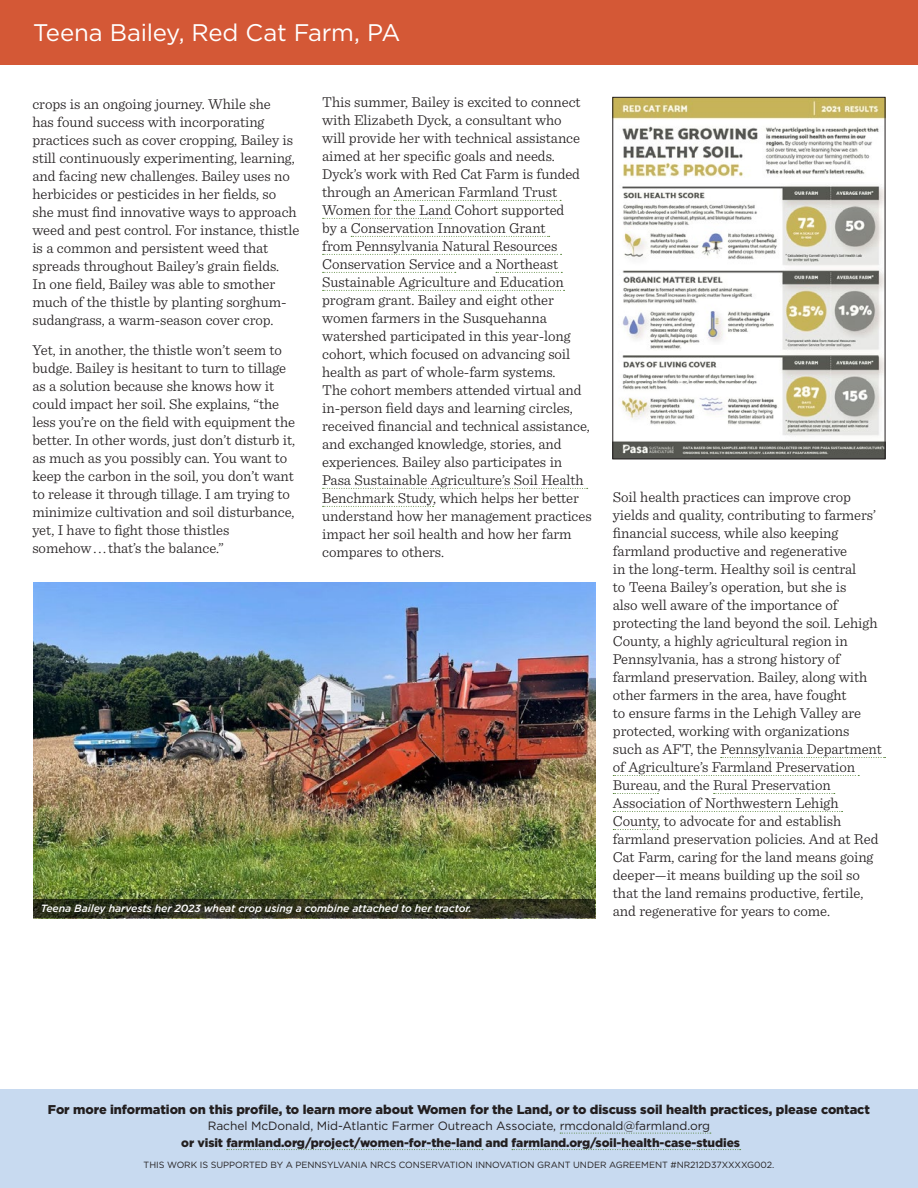
<style>
.page{position:relative;width:918px;height:1188px;background:#fff}
.page>*{position:absolute;margin:0;border:0;box-sizing:border-box;transform-origin:0 0}
.t1{font:24px "Gotham";letter-spacing:-.01em;color:#fff}
.t2{font:300 15px/18px "Sentinel";letter-spacing:-.005em;color:#231f20}
.t3{font:900 12.75px "Gotham";letter-spacing:-.005em;color:#231f20}
.t4{font:900 12px "Gotham";letter-spacing:-.005em;color:#231f20}
.t5{font:12px "Gotham";letter-spacing:-.005em;color:#231f20}
.t6{font:italic 500 10.5px "Gotham";letter-spacing:-.01em;color:#fff}
.t7{font:9px "Gotham";letter-spacing:-.005em;color:#231f20}
.s1{font-weight:400;font-size:12px}
</style>
<div class="page">
<div style="left:0;top:1090px;width:918px;height:98px;background:#c8daf0"></div>
<div style="left:0;top:0;width:918px;height:65px;background:#d45836"></div>
<svg style="left:560px;top:1133px;width:151px;height:1px"></svg>
<svg style="left:227px;top:1149px;width:256px;height:1px"></svg>
<svg style="left:512px;top:1149px;width:229px;height:1px"></svg>
<img style="left:615px;top:99px;width:268px;height:358px">
<div style="left:613px;top:97px;width:272px;height:362px;border:1px solid #231f20"></div>
<svg style="left:394px;top:200px;width:167px;height:1px"></svg>
<svg style="left:323px;top:218px;width:129px;height:1px"></svg>
<svg style="left:351px;top:236px;width:199px;height:1px"></svg>
<svg style="left:323px;top:254px;width:239px;height:1px"></svg>
<svg style="left:323px;top:272px;width:133px;height:1px"></svg>
<svg style="left:496px;top:272px;width:66px;height:1px"></svg>
<svg style="left:323px;top:290px;width:242px;height:1px"></svg>
<svg style="left:323px;top:488px;width:265px;height:1px"></svg>
<svg style="left:323px;top:506px;width:111px;height:1px"></svg>
<svg style="left:721px;top:757px;width:165px;height:1px"></svg>
<svg style="left:613px;top:775px;width:246px;height:1px"></svg>
<svg style="left:613px;top:793px;width:45px;height:1px"></svg>
<svg style="left:714px;top:793px;width:121px;height:1px"></svg>
<svg style="left:613px;top:811px;width:230px;height:1px"></svg>
<svg style="left:613px;top:829px;width:45px;height:1px"></svg>
<img style="left:33px;top:582px;width:562px;height:317px">
<svg style="left:33px;top:899px;width:562px;height:19px;background:#2e311e"></svg>
<h1 class="t1" style="left:33px;top:18px;width:369px">Teena Bailey, Red Cat Farm, PA</h1>
<p class="t2" style="left:32px;top:94px;width:268px">crops is an ongoing journey. While she<br>has found success with incorporating practices such as cover cropping, Bailey is still continuously experimenting, learning, and facing new challenges. Bailey uses no herbicides or pesticides in her fields, so she must find innovative ways to approach weed and pest control. For instance, thistle is a common and persistent weed that spreads throughout Bailey’s grain fields.<br>In one field, Bailey was able to smother much of the thistle by planting sorghum&shy;sudangrass, a warm-season cover crop.</p>
<p class="t2" style="left:32px;top:340px;width:264px">Yet, in another, the thistle won’t seem to budge. Bailey is hesitant to turn to tillage as a solution because she knows how it could impact her soil. She explains, “the less you’re on the field with equipment the better. In other words, just don’t disturb it, as much as you possibly can. You want to keep the carbon in the soil, you don’t want to release it through tillage. I am trying to minimize cultivation and soil disturbance, yet, I have to fight those thistles<br>somehow . . . that’s the balance.”</p>
<p class="t2" style="left:322px;top:93px;width:271px">This summer, Bailey is excited to connect with Elizabeth Dyck, a consultant who<br>will provide her with technical assistance aimed at her specific goals and needs.<br>Dyck’s work with Red Cat Farm is funded through an American Farmland Trust Women for the Land Cohort supported<br>by a Conservation Innovation Grant<br>from Pennsylvania Natural Resources Conservation Service and a Northeast Sustainable Agriculture and Education program grant. Bailey and eight other women farmers in the Susquehanna watershed participated in this year-long cohort, which focused on advancing soil health as part of whole-farm systems.<br>The cohort members attended virtual and in-person field days and learning circles, received financial and technical assistance, and exchanged knowledge, stories, and experiences. Bailey also participates in Pasa Sustainable Agriculture’s Soil Health Benchmark Study, which helps her better understand how her management practices impact her soil health and how her farm compares to others.</p>
<p class="t6" style="left:41px;top:901px;width:432px">Teena Bailey harvests her 2023 wheat crop using a combine attached to her tractor.</p>
<p class="t2" style="left:613px;top:488px;width:271px">Soil health practices can improve crop yields and quality, contributing to farmers’ financial success, while also keeping farmland productive and regenerative<br>in the long-term. Healthy soil is central<br>to Teena Bailey’s operation, but she is<br>also well aware of the importance of protecting the land beyond the soil. Lehigh County, a highly agricultural region in Pennsylvania, has a strong history of farmland preservation. Bailey, along with other farmers in the area, have fought<br>to ensure farms in the Lehigh Valley are protected, working with organizations such as AFT, the Pennsylvania Department of Agriculture’s Farmland Preservation Bureau<span class="s1">,</span> and the Rural Preservation Association of Northwestern Lehigh County, to advocate for and establish farmland preservation policies. And at Red Cat Farm, caring for the land means going deeper—it means building up the soil so that the land remains productive, fertile, and regenerative for years to come.</p>
<p class="t3" style="left:48px;top:1100px;width:824px">For more information on this profile, to learn more about Women for the Land, or to discuss soil health practices, please contact</p>
<p class="t5" style="left:208px;top:1118px;width:504px">Rachel McDonald, Mid-Atlantic Farmer Outreach Associate, rmcdonald@farmland.org</p>
<p class="t4" style="left:181px;top:1134px;width:560px">or visit farmland.org/project/women-for-the-land and farmland.org/soil-health-case-studies</p>
<p class="t7" style="left:144px;top:1159px;width:632px">THIS WORK IS SUPPORTED BY A PENNSYLVANIA NRCS CONSERVATION INNOVATION GRANT UNDER AGREEMENT #NR212D37XXXXG002.</p>
</div>
